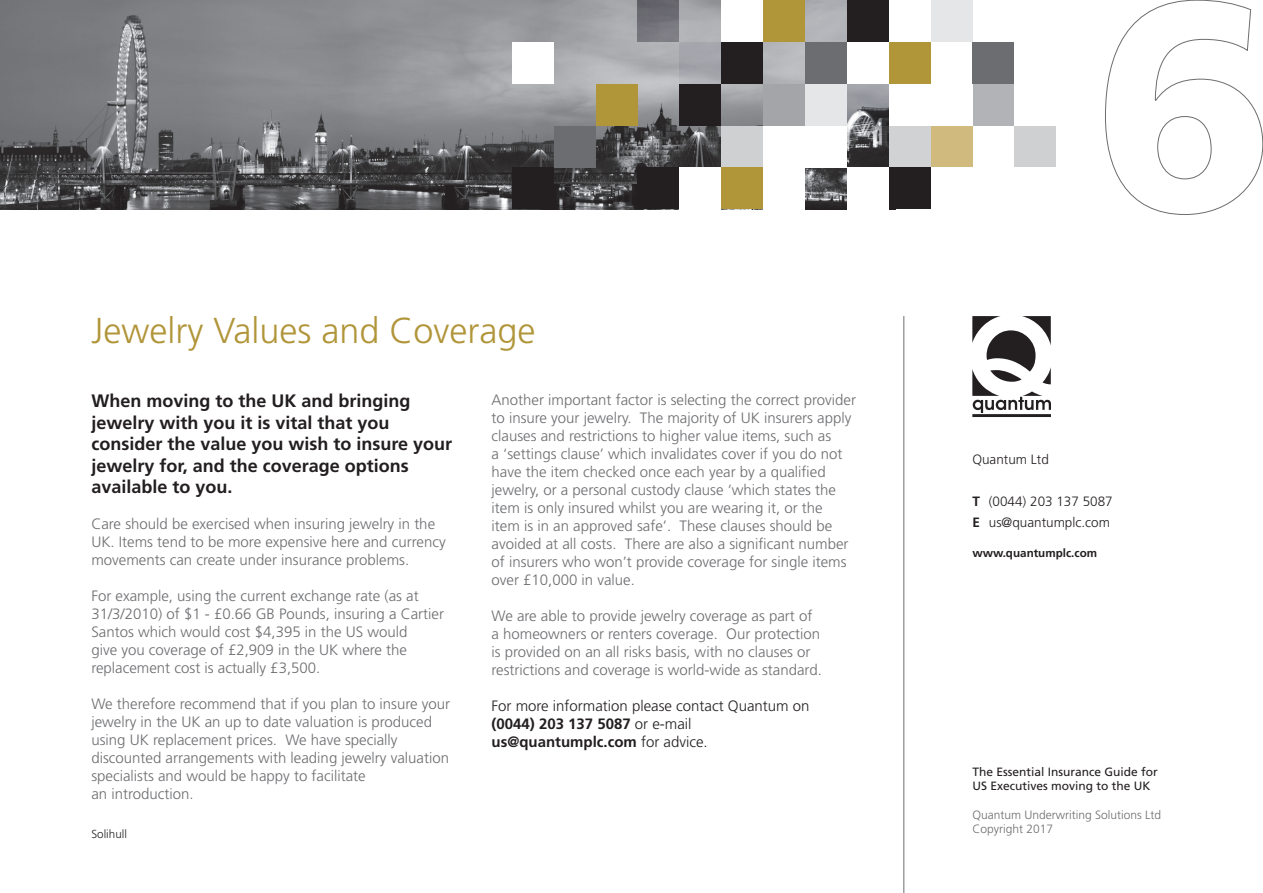
<style>
.page{position:relative;width:1263px;height:893px;background:#fff}
.page>*{position:absolute;margin:0;border:0;box-sizing:border-box;transform-origin:0 0}
.t1{font:300 36px "Frutiger";color:#b19539}
.t2{font:700 18px/21.6px "Frutiger";color:#231f20}
.t3{font:300 15px/18px "Frutiger";color:#6c6d70}
.t4{font:700 15px "Frutiger";color:#231f20}
.t5{font:300 15px "Frutiger";color:#231f20}
.t6{font:300 13.5px "Frutiger";color:#231f20}
.t7{font:12px "Frutiger";color:#231f20}
.t8{font:300 12px "Frutiger";color:#6c6d70}
.t9{font:700 11.7px "Frutiger";color:#231f20}
.t10{font:300 11.7px "Frutiger";color:#231f20}
.s1{font-weight:300}
.s2{font-weight:700}
</style>
<div class="page">
<img style="left:0;top:0;width:889px;height:209px">
<div style="left:972px;top:42px;width:42px;height:42px;background:#6c6d70"></div>
<div style="left:972px;top:84px;width:42px;height:42px;background:#b2b3b7"></div>
<div style="left:930px;top:0;width:42px;height:42px;background:#e5e6e8"></div>
<div style="left:889px;top:42px;width:41px;height:42px;background:#b19539"></div>
<div style="left:847px;top:0;width:42px;height:42px;background:#231f20"></div>
<div style="left:847px;top:42px;width:42px;height:42px;background:#fff"></div>
<svg style="left:847px;top:84px;width:42px;height:42px;background:#898b90"></svg>
<div style="left:805px;top:0;width:42px;height:42px;background:#b2b4b9"></div>
<div style="left:805px;top:42px;width:42px;height:42px;background:#6c6d70"></div>
<div style="left:805px;top:84px;width:42px;height:42px;background:#e5e6e8"></div>
<div style="left:763px;top:0;width:42px;height:42px;background:#b19539"></div>
<div style="left:763px;top:84px;width:42px;height:42px;background:#a4a5a9"></div>
<div style="left:721px;top:0;width:42px;height:42px;background:#fff"></div>
<div style="left:721px;top:42px;width:42px;height:42px;background:#231f20"></div>
<div style="left:679px;top:42px;width:42px;height:42px;background:linear-gradient(to bottom,#a0a2a9,#abadb2)"></div>
<div style="left:679px;top:84px;width:42px;height:42px;background:#231f20"></div>
<div style="left:1014px;top:126px;width:42px;height:41px;background:#cfd0d2"></div>
<div style="left:930px;top:126px;width:42px;height:41px;background:#d0ba7e"></div>
<div style="left:889px;top:126px;width:41px;height:41px;background:#d1d2d4"></div>
<div style="left:889px;top:167px;width:41px;height:42px;background:#231f20"></div>
<div style="left:847px;top:167px;width:42px;height:46px;background:#fff"></div>
<div style="left:805px;top:126px;width:42px;height:41px;background:#fff"></div>
<div style="left:763px;top:126px;width:45px;height:41px;background:#fff"></div>
<div style="left:763px;top:165px;width:42px;height:46px;background:#fff"></div>
<div style="left:721px;top:126px;width:42px;height:41px;background:#cfd0d2"></div>
<div style="left:721px;top:167px;width:42px;height:42px;background:#b19539"></div>
<div style="left:679px;top:167px;width:42px;height:46px;background:#fff"></div>
<div style="left:637px;top:0;width:42px;height:42px;background:linear-gradient(to bottom,#606067,#807f86)"></div>
<div style="left:596px;top:84px;width:41px;height:42px;background:#b19539"></div>
<div style="left:512px;top:42px;width:42px;height:42px;background:#fff"></div>
<div style="left:637px;top:167px;width:42px;height:42px;background:#231f20"></div>
<div style="left:554px;top:126px;width:42px;height:41px;background:#6c6d70"></div>
<div style="left:512px;top:167px;width:42px;height:42px;background:#231f20"></div>
<hr style="left:972px;top:414px;width:79px;height:3px;background:#231f20">
<svg style="left:972px;top:316px;width:79px;height:97px"></svg>
<hr style="left:903px;top:316px;width:1px;height:577px;background:#6c6d70">
<svg style="left:1105px;top:0;width:158px;height:215px"></svg>
<p class="t1" style="left:91px;top:310px;width:446px">Jewelry Values and Coverage</p>
<p class="t2" style="left:91px;top:390px;width:321px">When moving to the UK and bringing jewelry with you it is vital that you</p>
<p class="t2" style="left:91px;top:433px;width:362px">consider the value you wish to insure your jewelry for, and the coverage options available to you.</p>
<p class="t3" style="left:91px;top:515px;width:356px">Care should be exercised when insuring jewelry in the<br>UK. Items tend to be more expensive here and currency movements can create under insurance problems.</p>
<p class="t3" style="left:91px;top:587px;width:354px">For example, using the current exchange rate (as at 31/3/2010) of $1 - £0.66 GB Pounds, insuring a Cartier Santos which would cost $4,395 in the US would<br>give you coverage of £2,909 in the UK where the replacement cost is actually £3,500.</p>
<p class="t3" style="left:91px;top:695px;width:360px">We therefore recommend that if you plan to insure your jewelry in the UK an up to date valuation is produced using UK replacement prices. We have specially discounted arrangements with leading jewelry valuation specialists and would be happy to facilitate</p>
<p class="t3" style="left:91px;top:785px;width:104px">an introduction.</p>
<p class="t10" style="left:91px;top:828px;width:37px">Solihull</p>
<p class="t3" style="left:491px;top:390px;width:366px">Another important factor is selecting the correct provider to insure your jewelry. The majority of UK insurers apply clauses and restrictions to higher value items, such as<br>a ‘settings clause’ which invalidates cover if you do not have the item checked once each year by a qualified jewelry, or a personal custody clause ‘which states the item is only insured whilst you are wearing it, or the<br>item is in an approved safe’. These clauses should be avoided at all costs. There are also a significant number of insurers who won’t provide coverage for single items over £10,000 in value.</p>
<p class="t3" style="left:491px;top:606px;width:332px">We are able to provide jewelry coverage as part of a homeowners or renters coverage. Our protection is provided on an all risks basis, with no clauses or restrictions and coverage is world-wide as standard.</p>
<p class="t5" style="left:491px;top:697px;width:320px">For more information please contact Quantum on</p>
<p class="t4" style="left:491px;top:715px;width:202px">(0044) 203 137 5087 <span class="s1">or e-mail</span></p>
<p class="t4" style="left:491px;top:733px;width:218px">us@quantumplc.com <span class="s1">for advice.</span></p>
<p class="t6" style="left:972px;top:452px;width:78px">Quantum Ltd</p>
<p class="t6" style="left:972px;top:494px;width:142px"><span class="s2">T</span> (0044) 203 137 5087</p>
<p class="t6" style="left:972px;top:515px;width:139px"><span class="s2">E</span> us@quantumplc.com</p>
<p class="t9" style="left:972px;top:546px;width:126px">www.quantumplc.com</p>
<p class="t7" style="left:972px;top:764px;width:187px">The Essential Insurance Guide for</p>
<p class="t7" style="left:972px;top:779px;width:180px">US Executives moving to the UK</p>
<p class="t8" style="left:972px;top:808px;width:190px">Quantum Underwriting Solutions Ltd</p>
<p class="t8" style="left:972px;top:822px;width:82px">Copyright 2017</p>
</div>
